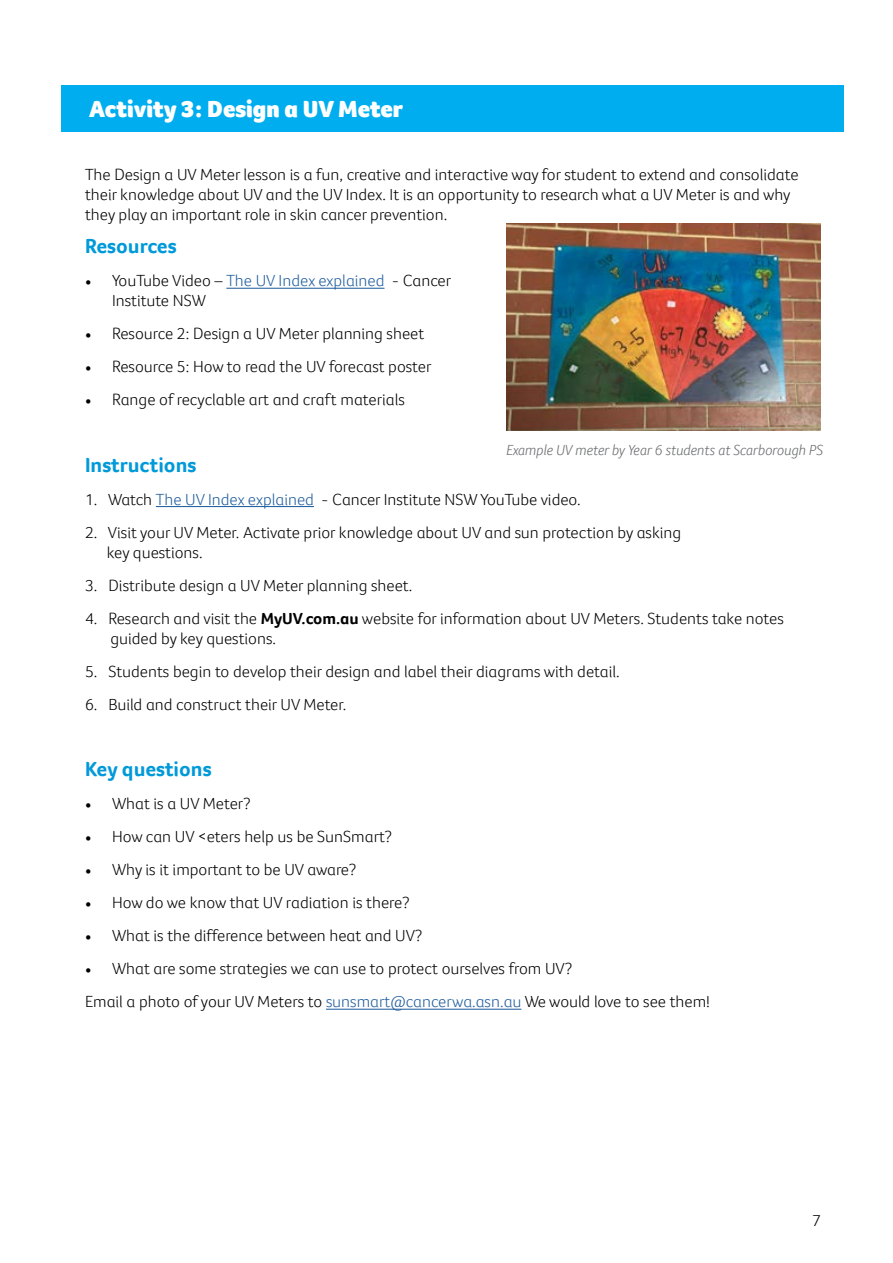
<style>
.page{position:relative;width:893px;height:1263px;background:#fff}
.page>*{position:absolute;margin:0;border:0;box-sizing:border-box;transform-origin:0 0}
.t1{font:900 24px "Foco CC";color:#fff}
.t2{font:700 21px "Foco CC";color:#0099da}
.t3{font:300 16.5px/20.2px "Foco CC";color:#000}
.t4{font:italic 300 15px "Foco CC";color:#6d6e71}
.s1{font-family:"Minion Pro";font-weight:400}
.s2{color:#215e9e}
.s3{font-weight:700}
</style>
<div class="page">
<hr style="left:226px;top:288px;width:158px;height:1px;background:#215e9e">
<hr style="left:156px;top:506px;width:158px;height:1px;background:#215e9e">
<hr style="left:326px;top:1009px;width:195px;height:1px;background:#215e9e">
<div style="left:62px;top:85px;width:782px;height:47px;background:#00aeef"></div>
<img style="left:506px;top:224px;width:314px;height:207px">
<h1 class="t1" style="left:89px;top:99px;width:315px">Activity 3: Design a UV Meter</h1>
<p class="t3" style="left:85px;top:165px;width:715px">The Design a UV Meter lesson is a fun, creative and interactive way for student to extend and consolidate their knowledge about UV and the UV Index. It is an opportunity to research what a UV Meter is and why they play an important role in skin cancer prevention.</p>
<p class="t2" style="left:85px;top:237px;width:93px">Resources</p>
<p class="t3" style="left:112px;top:272px;width:341px;text-indent:-27px"><span class="s1">•</span> YouTube Video – <span class="s2">The UV Index explained</span> - Cancer<br>Institute NSW</p>
<p class="t3" style="left:85px;top:325px;width:341px"><span class="s1">•</span> Resource 2: Design a UV Meter planning sheet</p>
<p class="t3" style="left:85px;top:358px;width:348px"><span class="s1">•</span> Resource 5: How to read the UV forecast poster</p>
<p class="t3" style="left:85px;top:391px;width:321px"><span class="s1">•</span> Range of recyclable art and craft materials</p>
<p class="t4" style="left:506px;top:444px;width:318px">Example UV meter by Year 6 students at Scarborough PS</p>
<p class="t2" style="left:85px;top:456px;width:113px">Instructions</p>
<p class="t3" style="left:85px;top:490px;width:497px">1. Watch <span class="s2">The UV Index explained</span> - Cancer Institute NSW YouTube video.</p>
<p class="t3" style="left:107px;top:523px;width:576px;text-indent:-22px">2. Visit your UV Meter. Activate prior knowledge about UV and sun protection by asking key questions.</p>
<p class="t3" style="left:85px;top:576px;width:329px">3. Distribute design a UV Meter planning sheet.</p>
<p class="t3" style="left:110px;top:609px;width:675px;text-indent:-25px">4. Research and visit the <span class="s3">MyUV.com.au</span> website for information about UV Meters. Students take notes guided by key questions.</p>
<p class="t3" style="left:85px;top:663px;width:536px">5. Students begin to develop their design and label their diagrams with detail.</p>
<p class="t3" style="left:85px;top:696px;width:263px">6. Build and construct their UV Meter.</p>
<p class="t2" style="left:85px;top:760px;width:128px">Key questions</p>
<p class="t3" style="left:85px;top:795px;width:167px"><span class="s1">•</span> What is a UV Meter?</p>
<p class="t3" style="left:85px;top:828px;width:308px"><span class="s1">•</span> How can UV &lt;eters help us be SunSmart?</p>
<p class="t3" style="left:85px;top:861px;width:273px"><span class="s1">•</span> Why is it important to be UV aware?</p>
<p class="t3" style="left:85px;top:894px;width:326px"><span class="s1">•</span> How do we know that UV radiation is there?</p>
<p class="t3" style="left:85px;top:927px;width:339px"><span class="s1">•</span> What is the difference between heat and UV?</p>
<p class="t3" style="left:85px;top:953px;width:626px;line-height:33px"><span class="s1">•</span> What are some strategies we can use to protect ourselves from UV?<br>Email a photo of your UV Meters to <span class="s2">sunsmart@cancerwa.asn.au</span> We would love to see them!</p>
<p class="t3" style="left:812px;top:1212px;width:10px">7</p>
</div>
